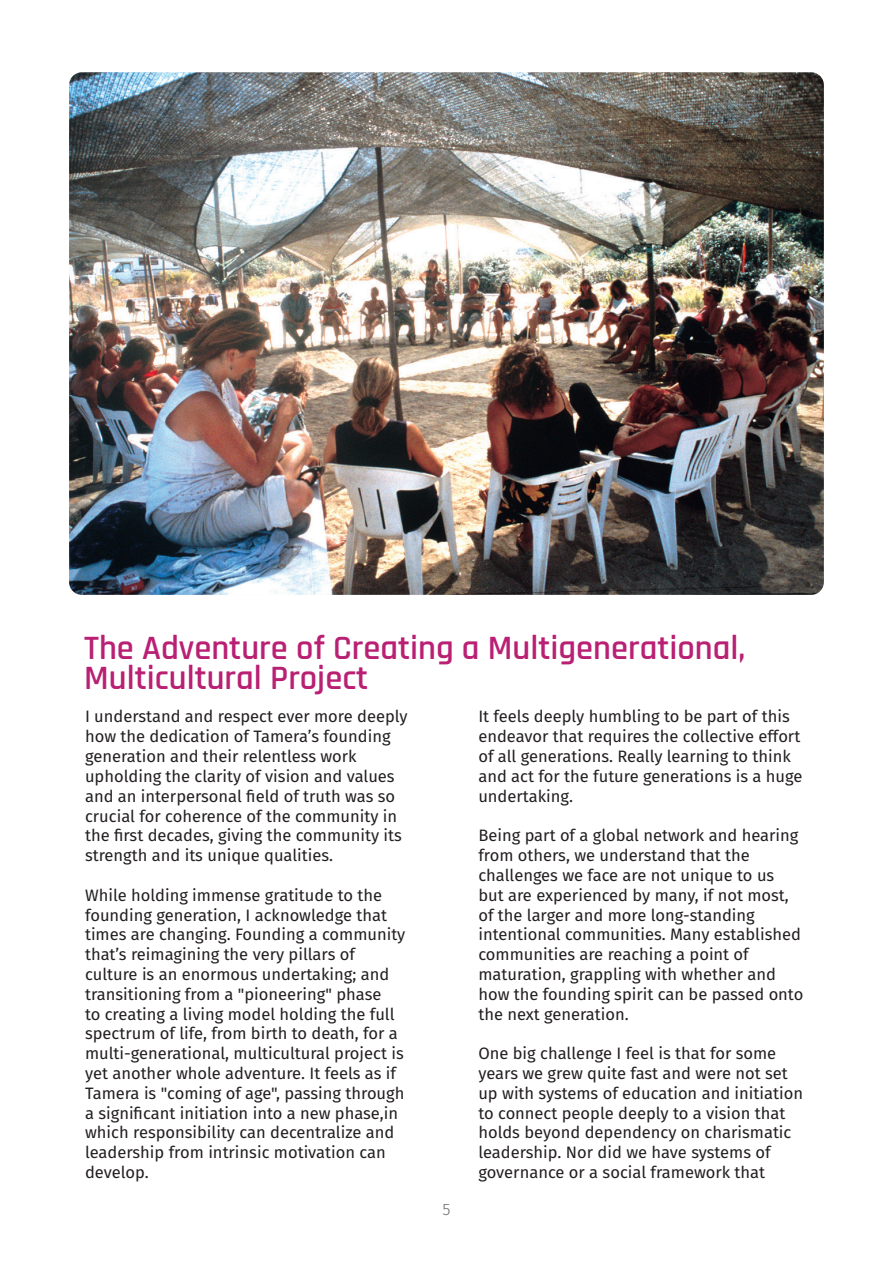
<style>
.page{position:relative;width:893px;height:1263px;background:#fff}
.page>*{position:absolute;margin:0;border:0;box-sizing:border-box;transform-origin:0 0}
.t1{font:600 34.5px/30px "Rajdhani";color:#b92073}
.t2{font:16.5px/19.8px "Fira Sans";color:#231f20}
.t3{font:300 16.5px "Fira Sans";color:#6c6d70}
</style>
<div class="page">
<img style="left:69px;top:72px;width:755px;height:523px">
<p class="t1" style="left:84px;top:634px;width:663px">The Adventure of Creating a Multigenerational,<br>Multicultural Project</p>
<p class="t2" style="left:85px;top:706px;width:324px">I understand and respect ever more deeply how the dedication of Tamera’s founding generation and their relentless work upholding the clarity of vision and values and an interpersonal field of truth was so crucial for coherence of the community in the first decades, giving the community its strength and its unique qualities.</p>
<p class="t2" style="left:85px;top:884px;width:322px">While holding immense gratitude to the founding generation, I acknowledge that times are changing. Founding a community that’s reimagining the very pillars of culture is an enormous undertaking; and transitioning from a "pioneering" phase<br>to creating a living model holding the full spectrum of life, from birth to death, for a multi-generational, multicultural project is yet another whole adventure. It feels as if Tamera is "coming of age", passing through a significant initiation into a new phase,in which responsibility can decentralize and leadership from intrinsic motivation can develop.</p>
<p class="t3" style="left:442px;top:1197px;width:10px">5</p>
<p class="t2" style="left:478px;top:706px;width:326px">It feels deeply humbling to be part of this endeavor that requires the collective effort of all generations. Really learning to think and act for the future generations is a huge undertaking.</p>
<p class="t2" style="left:478px;top:825px;width:326px">Being part of a global network and hearing from others, we understand that the challenges we face are not unique to us but are experienced by many, if not most, of the larger and more long-standing intentional communities. Many established communities are reaching a point of maturation, grappling with whether and how the founding spirit can be passed onto the next generation.</p>
<p class="t2" style="left:478px;top:1043px;width:326px">One big challenge I feel is that for some years we grew quite fast and were not set up with systems of education and initiation to connect people deeply to a vision that holds beyond dependency on charismatic leadership. Nor did we have systems of governance or a social framework that</p>
</div>
